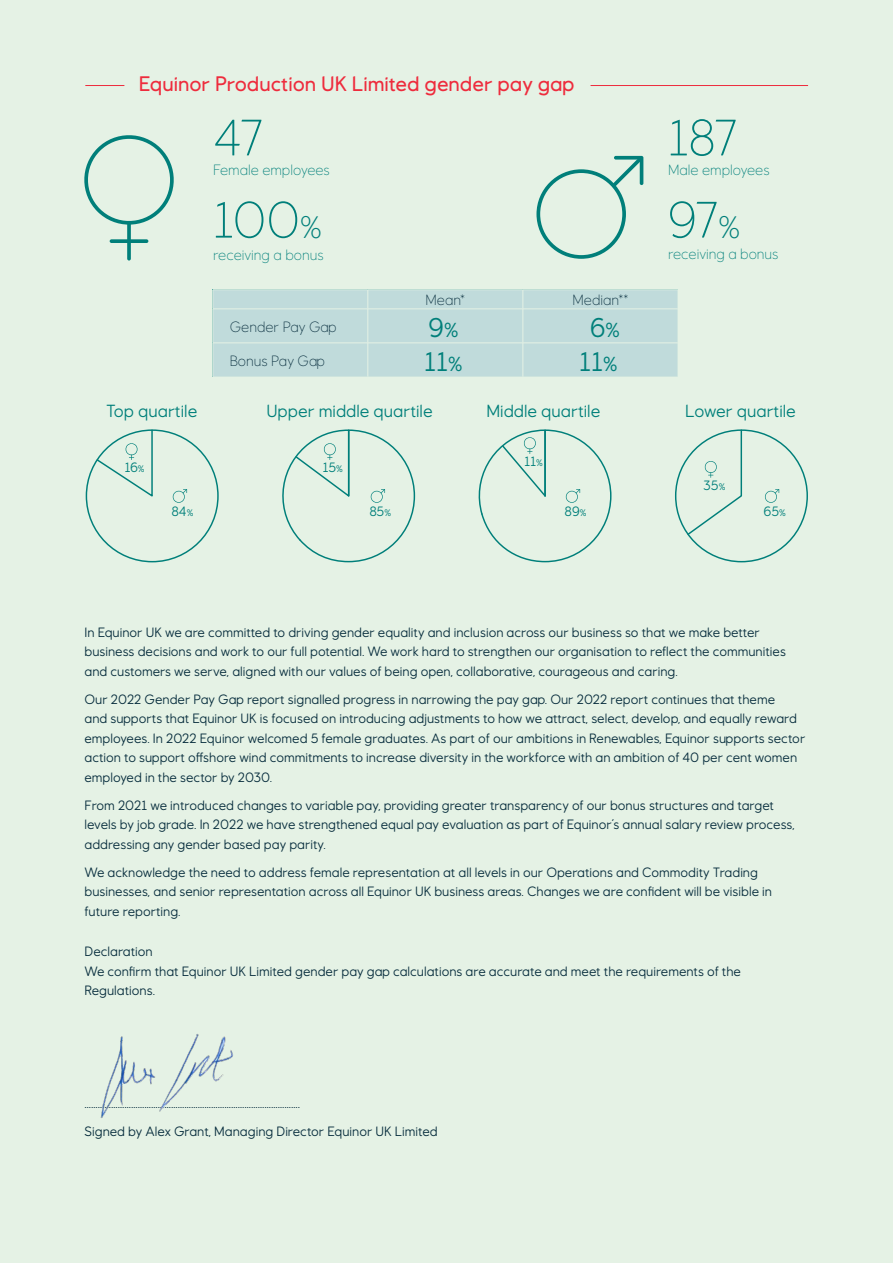
<style>
.page{position:relative;width:893px;height:1263px;background:#e5f2e5}
.page>*{position:absolute;margin:0;border:0;box-sizing:border-box;transform-origin:0 0}
.t1{font:300 51px "Equinor";letter-spacing:-.045em;color:#007f7a}
.t2{font:27px "Equinor";color:#007f7a}
.t3{font:500 21px "Equinor";color:#ee2c3d}
.t4{font:17.55px "Equinor";color:#007f7a}
.t5{font:300 14.85px "Equinor";color:#007f7a}
.t6{font:300 14.85px "Equinor";color:#072d3d}
.t7{font:13.5px/19.5px "Equinor";color:#072d3d}
.t8{font:13.5px "Equinor";color:#007f7a}
.s1{font-size:31.05px}
.s2{font-size:20.25px}
.s3{font-size:9.45px}
</style>
<div class="page">
<hr style="left:85px;top:85px;width:39px;height:1px;background:#ee2c3d">
<hr style="left:590px;top:85px;width:218px;height:1px;background:#ee2c3d">
<svg style="left:536px;top:156px;width:107px;height:103px"></svg>
<svg style="left:84px;top:135px;width:90px;height:90px"></svg>
<svg style="left:127px;top:222px;width:4px;height:38px"></svg>
<svg style="left:110px;top:239px;width:38px;height:4px"></svg>
<div style="left:213px;top:290px;width:465px;height:87px;background:#c0dbdb"></div>
<hr style="left:213px;top:309px;width:155px;height:1px;background:#e5f2e5">
<hr style="left:213px;top:309px;width:1px;height:34px;background:#e5f2e5">
<hr style="left:368px;top:309px;width:155px;height:1px;background:#e5f2e5">
<hr style="left:368px;top:309px;width:1px;height:34px;background:#e5f2e5">
<hr style="left:523px;top:309px;width:155px;height:1px;background:#e5f2e5">
<hr style="left:523px;top:309px;width:1px;height:34px;background:#e5f2e5">
<hr style="left:213px;top:343px;width:155px;height:1px;background:#e5f2e5">
<hr style="left:213px;top:343px;width:1px;height:34px;background:#e5f2e5">
<hr style="left:368px;top:343px;width:155px;height:1px;background:#e5f2e5">
<hr style="left:368px;top:343px;width:1px;height:34px;background:#e5f2e5">
<hr style="left:523px;top:343px;width:155px;height:1px;background:#e5f2e5">
<hr style="left:523px;top:343px;width:1px;height:34px;background:#e5f2e5">
<img style="left:100px;top:1034px;width:133px;height:84px">
<svg style="left:173px;top:489px;width:14px;height:14px"></svg>
<svg style="left:765px;top:489px;width:14px;height:14px"></svg>
<svg style="left:686px;top:429px;width:57px;height:107px"></svg>
<svg style="left:95px;top:429px;width:59px;height:68px"></svg>
<svg style="left:282px;top:429px;width:134px;height:134px"></svg>
<svg style="left:478px;top:429px;width:134px;height:134px"></svg>
<p class="t3" style="left:139px;top:71px;width:437px">Equinor Production UK Limited gender pay gap</p>
<p class="t1" style="left:213px;top:108px;width:52px">47</p>
<p class="t5" style="left:213px;top:161px;width:118px">Female employees</p>
<p class="t1" style="left:213px;top:190px;width:110px">100<span class="s1">%</span></p>
<p class="t5" style="left:213px;top:246px;width:112px">receiving a bonus</p>
<p class="t6" style="left:425px;top:291px;width:41px">Mean*</p>
<p class="t6" style="left:573px;top:291px;width:57px">Median**</p>
<p class="t6" style="left:230px;top:318px;width:108px">Gender Pay Gap</p>
<p class="t2" style="left:429px;top:311px;width:31px">9<span class="s2">%</span></p>
<p class="t2" style="left:590px;top:311px;width:31px">6<span class="s2">%</span></p>
<p class="t6" style="left:230px;top:352px;width:97px">Bonus Pay Gap</p>
<p class="t2" style="left:425px;top:345px;width:39px">11<span class="s2">%</span></p>
<p class="t2" style="left:580px;top:345px;width:39px">11<span class="s2">%</span></p>
<p class="t1" style="left:668px;top:108px;width:71px">187</p>
<p class="t5" style="left:668px;top:161px;width:103px">Male employees</p>
<p class="t1" style="left:668px;top:190px;width:74px">97<span class="s1">%</span></p>
<p class="t5" style="left:668px;top:245px;width:112px">receiving a bonus</p>
<p class="t4" style="left:106px;top:401px;width:93px">Top quartile</p>
<p class="t4" style="left:266px;top:401px;width:168px">Upper middle quartile</p>
<p class="t4" style="left:486px;top:401px;width:115px">Middle quartile</p>
<p class="t4" style="left:685px;top:401px;width:112px">Lower quartile</p>
<p class="t8" style="left:125px;top:460px;width:21px">16<span class="s3">%</span></p>
<p class="t8" style="left:323px;top:460px;width:22px">15<span class="s3">%</span></p>
<p class="t8" style="left:524px;top:454px;width:20px">11<span class="s3">%</span></p>
<p class="t8" style="left:703px;top:477px;width:23px">35<span class="s3">%</span></p>
<p class="t8" style="left:171px;top:503px;width:24px">84<span class="s3">%</span></p>
<p class="t8" style="left:369px;top:503px;width:23px">85<span class="s3">%</span></p>
<p class="t8" style="left:564px;top:503px;width:24px">89<span class="s3">%</span></p>
<p class="t8" style="left:763px;top:503px;width:24px">65<span class="s3">%</span></p>
<p class="t7" style="left:84px;top:622px;width:703px">In Equinor UK we are committed to driving gender equality and inclusion across our business so that we make better business decisions and work to our full potential. We work hard to strengthen our organisation to reflect the communities and customers we serve, aligned with our values of being open, collaborative, courageous and caring.</p>
<p class="t7" style="left:84px;top:689px;width:722px">Our 2022 Gender Pay Gap report signalled progress in narrowing the pay gap. Our 2022 report continues that theme<br>and supports that Equinor UK is focused on introducing adjustments to how we attract, select, develop, and equally reward employees. In 2022 Equinor welcomed 5 female graduates. As part of our ambitions in Renewables, Equinor supports sector action to support offshore wind commitments to increase diversity in the workforce with an ambition of 40 per cent women employed in the sector by 2030.</p>
<p class="t7" style="left:84px;top:795px;width:712px">From 2021 we introduced changes to variable pay, providing greater transparency of our bonus structures and target levels by job grade. In 2022 we have strengthened equal pay evaluation as part of Equinor’s annual salary review process, addressing any gender based pay parity.</p>
<p class="t7" style="left:84px;top:862px;width:689px">We acknowledge the need to address female representation at all levels in our Operations and Commodity Trading businesses, and senior representation across all Equinor UK business areas. Changes we are confident will be visible in future reporting.</p>
<p class="t7" style="left:84px;top:942px;width:70px">Declaration</p>
<p class="t7" style="left:84px;top:961px;width:658px">We confirm that Equinor UK Limited gender pay gap calculations are accurate and meet the requirements of the<br>Regulations.</p>
<p class="t7" style="left:84px;top:1093px;width:217px">…………………………………………………………………………………….</p>
<p class="t7" style="left:84px;top:1121px;width:355px">Signed by Alex Grant, Managing Director Equinor UK Limited</p>
</div>
